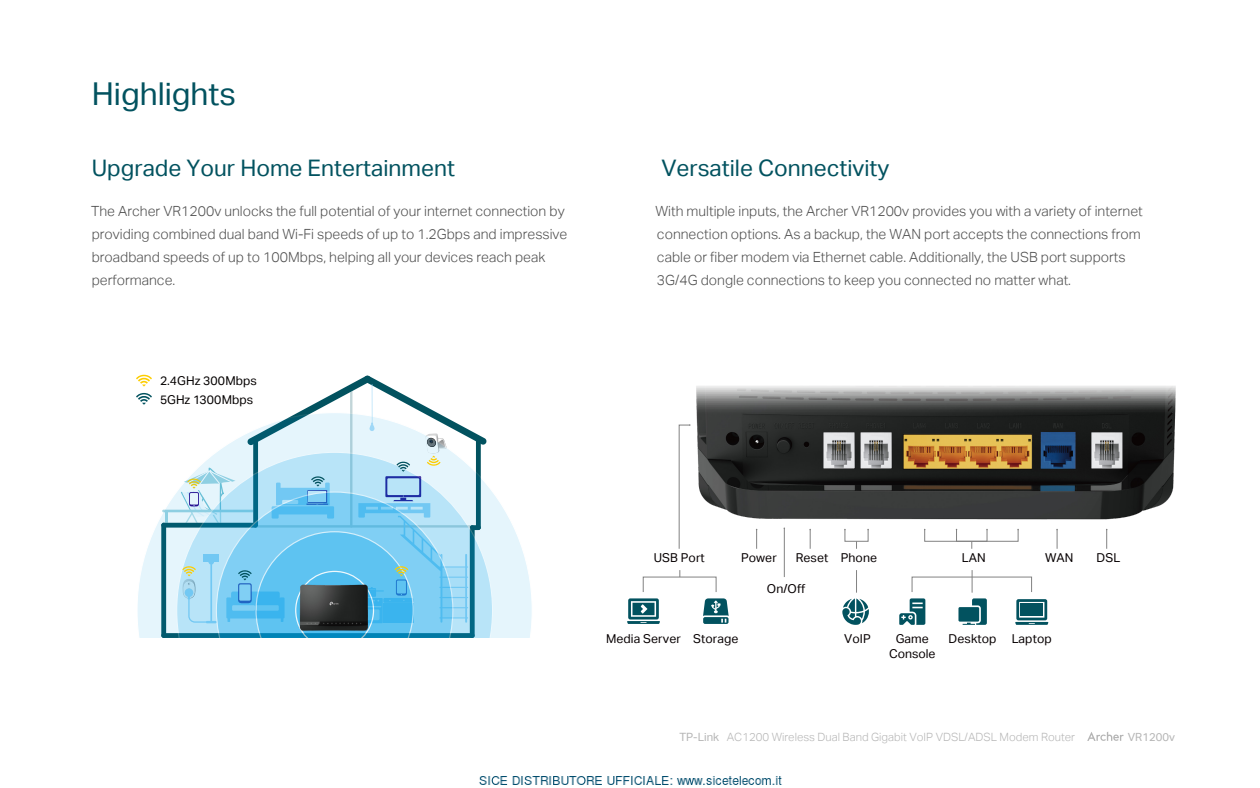
<style>
.page{position:relative;width:1260px;height:788px;background:#fff}
.page>*{position:absolute;margin:0;border:0;box-sizing:border-box;transform-origin:0 0}
.t1{font:31.5px "TP Link Aktiv Regular";color:#02525f}
.t2{font:22.75px "TP Link Aktiv Regular";color:#02525f}
.t3{font:14px/22.8px "TP Link Aktiv Light";color:#4d4d4d}
.t4{font:12.25px/14.7px "TP Link Aktiv Regular";letter-spacing:.005em;color:#070002;text-align:center}
.t5{font:12.25px "TP Link Aktiv Regular";letter-spacing:.005em;color:#040000}
.t6{font:11.38px "TP Link Aktiv Light";color:#b5b5b5}
.t7{font:11.2px "TP Link Aktiv Regular";color:#b5b5b5}
.s1{font-family:"TP Link Aktiv Regular"}
</style>
<div class="page">
<svg style="left:1087px;top:732px;width:37px;height:8px"></svg>
<svg style="left:703px;top:598px;width:26px;height:26px"></svg>
<svg style="left:627px;top:598px;width:33px;height:26px"></svg>
<svg style="left:137px;top:494px;width:395px;height:144px"></svg>
<svg style="left:176px;top:486px;width:317px;height:152px;background:#d5edf7"></svg>
<svg style="left:180px;top:375px;width:307px;height:263px"></svg>
<svg style="left:136px;top:375px;width:16px;height:11px"></svg>
<svg style="left:136px;top:393px;width:16px;height:12px"></svg>
<img style="left:269px;top:571px;width:128px;height:67px">
<img style="left:678px;top:386px;width:498px;height:171px">
<svg style="left:1106px;top:528px;width:1px;height:20px"></svg>
<hr style="left:784px;top:528px;width:1px;height:49px;background:#828282">
<svg style="left:809px;top:528px;width:2px;height:20px"></svg>
<svg style="left:1056px;top:528px;width:2px;height:20px"></svg>
<svg style="left:756px;top:528px;width:1px;height:20px"></svg>
<svg style="left:972px;top:570px;width:1px;height:20px"></svg>
<svg style="left:856px;top:570px;width:1px;height:22px"></svg>
<div style="left:912px;top:576px;width:120px;height:16px;border:1px solid #828282"></div>
<div style="left:643px;top:576px;width:73px;height:16px;border:1px solid #828282"></div>
<svg style="left:899px;top:598px;width:26px;height:26px"></svg>
<svg style="left:1015px;top:599px;width:33px;height:25px"></svg>
<div style="left:958px;top:607px;width:21px;height:14px;background:#02525f"></div>
<svg style="left:963px;top:598px;width:24px;height:26px"></svg>
<svg style="left:842px;top:598px;width:27px;height:26px"></svg>
<img style="left:479px;top:776px;width:303px;height:9px">
<h1 class="t1" style="left:92px;top:76px;width:146px">Highlights</h1>
<h2 class="t2" style="left:92px;top:154px;width:365px">Upgrade Your Home Entertainment</h2>
<h2 class="t2" style="left:661px;top:154px;width:229px">Versatile Connectivity</h2>
<p class="t3" style="left:91px;top:200px;width:478px">The Archer VR1200v unlocks the full potential of your internet connection by providing combined dual band Wi-Fi speeds of up to 1.2Gbps and impressive broadband speeds of up to 100Mbps, helping all your devices reach peak performance.</p>
<p class="t3" style="left:655px;top:200px;width:489px">With multiple inputs, the Archer VR1200v provides you with a variety of internet connection options. As a backup, the WAN port accepts the connections from cable or fiber modem via Ethernet cable. Additionally, the USB port supports 3G/4G dongle connections to keep you connected no matter what.</p>
<p class="t5" style="left:160px;top:374px;width:98px">2.4GHz 300Mbps</p>
<p class="t5" style="left:160px;top:392px;width:95px">5GHz 1300Mbps</p>
<p class="t4" style="left:654px;top:550px;width:53px">USB Port</p>
<p class="t4" style="left:796px;top:550px;width:34px">Reset</p>
<p class="t4" style="left:1045px;top:550px;width:30px">WAN</p>
<p class="t4" style="left:1097px;top:550px;width:25px">DSL</p>
<p class="t4" style="left:767px;top:581px;width:40px">On/Off</p>
<p class="t4" style="left:741px;top:550px;width:37px">Power</p>
<p class="t4" style="left:841px;top:550px;width:38px">Phone</p>
<p class="t4" style="left:962px;top:550px;width:25px">LAN</p>
<p class="t4" style="left:606px;top:631px;width:134px">Media Server Storage</p>
<p class="t4" style="left:844px;top:631px;width:28px">VoIP</p>
<p class="t4" style="left:889px;top:631px;width:48px">Game<br>Console</p>
<p class="t4" style="left:949px;top:631px;width:105px">Desktop Laptop</p>
<p class="t6" style="left:679px;top:730px;width:397px"><span class="s1">TP-Link</span> AC1200 Wireless Dual Band Gigabit VoIP VDSL/ADSL Modem Router</p>
<p class="t7" style="left:1128px;top:730px;width:49px">VR1200v</p>
</div>
